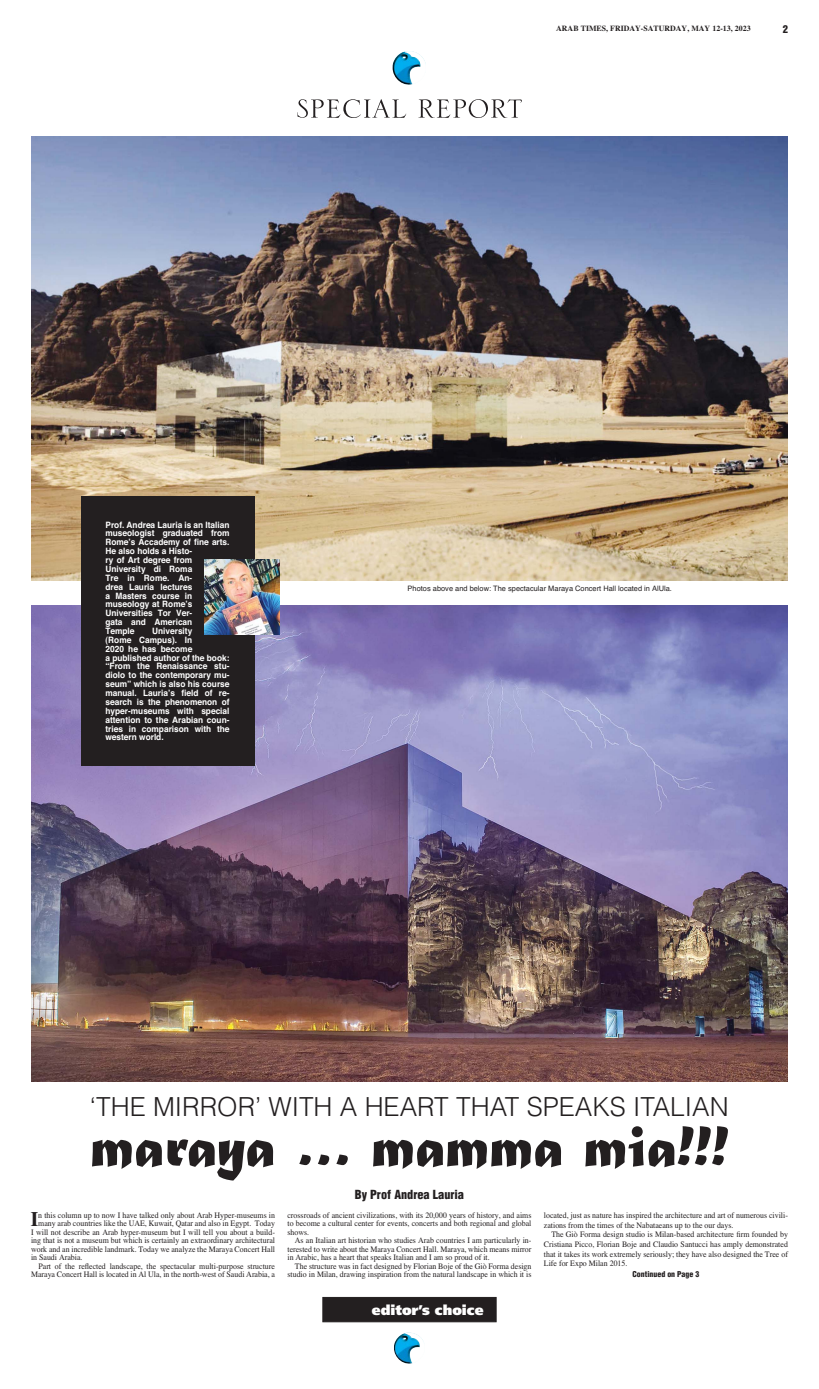
<style>
.page{position:relative;width:819px;height:1389px;background:#fff}
.page>*{position:absolute;margin:0;border:0;box-sizing:border-box;transform-origin:0 0}
.t1{font:61.25px "Matura MT Script Capitals";color:#231f20}
.t2{font:300 26.25px "Helvetica";color:#231f20}
.t3{font:700 20.65px "Times";color:#231f20;scale:.95 1}
.t4{font:900 14px "Frutiger";color:#fff}
.t5{font:900 condensed 12.25px "Helvetica";color:#231f20}
.t6{font:900 condensed 10.5px "Helvetica";color:#231f20}
.t7{font:700 8.75px/8.8px "Helvetica";color:#fff;scale:.95 1}
.t8{font:8.31px "Times";color:#231f20;scale:.95 1}
.t9{font:700 7.88px "Times";color:#231f20}
.t10{font:900 condensed 7.88px "Helvetica";color:#231f20}
.t11{font:7.44px "Helvetica";color:#231f20}
</style>
<div class="page">
<img style="left:394px;top:1332px;width:30px;height:32px">
<div style="left:323px;top:1297px;width:173px;height:25px;background:#231f20"></div>
<div style="left:322px;top:1297px;width:174px;height:25px;border:1px solid #231f20"></div>
<img style="left:392px;top:51px;width:34px;height:34px">
<svg style="left:297px;top:99px;width:224px;height:19px"></svg>
<img style="left:31px;top:136px;width:756px;height:444px">
<img style="left:31px;top:605px;width:757px;height:476px">
<div style="left:81px;top:496px;width:173px;height:269px;background:#231f20"></div>
<img style="left:205px;top:560px;width:74px;height:74px">
<p class="t9" style="left:556px;top:25px;width:196px">ARAB TIMES, FRIDAY-SATURDAY, MAY 12-13, 2023</p>
<p class="t6" style="left:782px;top:25px;width:7px">2</p>
<p class="t7" style="left:105px;top:521px;width:132px">Prof. Andrea Lauria is an Italian museologist graduated from<br>Rome’s Accademy of fine arts.<br>He also holds a Histo-<br>ry of Art degree from<br>University di Roma<br>Tre in Rome. An-<br>drea Lauria lectures<br>a Masters course in museology at Rome’s<br>Universities Tor Ver-<br>gata and American<br>Temple</p>
<p class="t7" style="left:105px;top:627px;width:132px;text-indent:47px">University<br>(Rome Campus). In<br>2020 he has become<br>a published author of the book: “From the Renaissance stu&shy;diolo to the contemporary mu&shy;seum” which is also his course manual. Lauria’s field of re&shy;search is the phenomenon of hyper-museums with special attention to the Arabian coun&shy;tries in comparison with the western world.</p>
<p class="t11" style="left:407px;top:586px;width:266px">Photos above and below: The spectacular Maraya Concert Hall located in AlUla.</p>
<p class="t2" style="left:90px;top:1097px;width:640px">‘THE MIRROR’ WITH A HEART THAT SPEAKS ITALIAN</p>
<p class="t1" style="left:90px;top:1126px;width:639px">maraya … mamma mia!!!</p>
<p class="t3" style="left:31px;top:1212px;width:10px">I</p>
<p class="t8" style="left:38px;top:1212px;width:251px">n this column up to now I have talked only about Arab Hyper-museums in</p>
<p class="t8" style="left:38px;top:1220px;width:251px">many arab countries like the UAE, Kuwait, Qatar and also in Egypt. Today</p>
<p class="t8" style="left:31px;top:1229px;width:258px">I will not describe an Arab hyper-museum but I will tell you about a build-</p>
<p class="t8" style="left:31px;top:1237px;width:258px">ing that is not a museum but which is certainly an extraordinary architectural</p>
<p class="t8" style="left:31px;top:1246px;width:258px">work and an incredible landmark. Today we analyze the Maraya Concert Hall</p>
<p class="t8" style="left:31px;top:1254px;width:56px">in Saudi Arabia.</p>
<p class="t8" style="left:38px;top:1263px;width:250px">Part of the reflected landscape, the spectacular multi-purpose structure</p>
<p class="t8" style="left:31px;top:1272px;width:258px">Maraya Concert Hall is located in Al Ula, in the north-west of Saudi Arabia, a</p>
<p class="t5" style="left:355px;top:1189px;width:111px">By Prof Andrea Lauria</p>
<p class="t8" style="left:287px;top:1212px;width:258px">crossroads of ancient civilizations, with its 20,000 years of history, and aims</p>
<p class="t8" style="left:287px;top:1221px;width:258px">to become a cultural center for events, concerts and both regional and global</p>
<p class="t8" style="left:287px;top:1229px;width:24px">shows.</p>
<p class="t8" style="left:295px;top:1238px;width:250px">As an Italian art historian who studies Arab countries I am particularly in-</p>
<p class="t8" style="left:287px;top:1246px;width:258px">terested to write about the Maraya Concert Hall. Maraya, which means mirror</p>
<p class="t8" style="left:287px;top:1255px;width:214px">in Arabic, has a heart that speaks Italian and I am so proud of it.</p>
<p class="t8" style="left:295px;top:1263px;width:250px">The structure was in fact designed by Florian Boje of the Giò Forma design</p>
<p class="t8" style="left:287px;top:1272px;width:258px">studio in Milan, drawing inspiration from the natural landscape in which it is</p>
<p class="t4" style="left:372px;top:1304px;width:113px">editor’s choice</p>
<p class="t8" style="left:544px;top:1212px;width:258px">located, just as nature has inspired the architecture and art of numerous civili-</p>
<p class="t8" style="left:544px;top:1222px;width:201px">zations from the times of the Nabataeans up to the our days.</p>
<p class="t8" style="left:551px;top:1231px;width:250px">The Giò Forma design studio is Milan-based architecture firm founded by</p>
<p class="t8" style="left:544px;top:1241px;width:258px">Cristiana Picco, Florian Boje and Claudio Santucci has amply demonstrated</p>
<p class="t8" style="left:544px;top:1251px;width:258px">that it takes its work extremely seriously; they have also designed the Tree of</p>
<p class="t8" style="left:544px;top:1260px;width:89px">Life for Expo Milan 2015.</p>
<p class="t10" style="left:632px;top:1271px;width:68px">Continued on Page 3</p>
</div>
